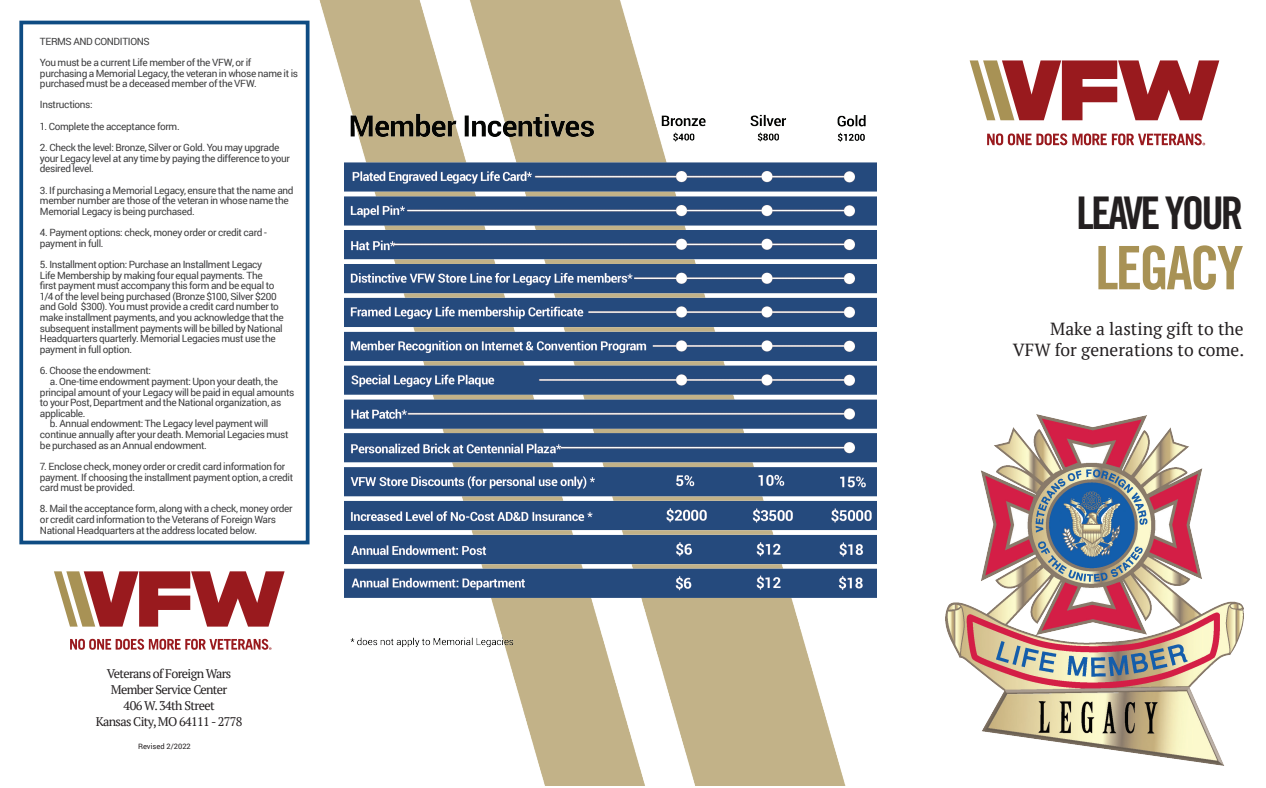
<style>
.page{position:relative;width:1266px;height:788px;background:#fff}
.page>*{position:absolute;margin:0;border:0;box-sizing:border-box;transform-origin:0 0}
.t1{font:60px "Trade Gothic LT Std Bd Cn 20";letter-spacing:-.05em;color:#a89255}
.t2{font:45px "Trade Gothic LT Std Bd Cn 20";letter-spacing:-.065em;color:#231f20}
.t3{font:17.5px/21px "PT Serif";color:#231f20;text-align:right}
.t4{font:12.5px "PT Serif";letter-spacing:-.05em;color:#231f20}
.Paragraph_Style_1{font:10px/10.6px "Roboto";letter-spacing:-.035em;color:#3e3e3f}
.t5{font:7.5px "Roboto";color:#231f20}
</style>
<div class="page">
<img style="left:320px;top:0;width:557px;height:785px">
<img style="left:345px;top:110px;width:531px;height:536px">
<img style="left:945px;top:414px;width:298px;height:351px">
<div style="left:19px;top:21px;width:290px;height:523px;border:4px solid #0e4c83"></div>
<svg style="left:54px;top:571px;width:231px;height:55px"></svg>
<svg style="left:70px;top:638px;width:201px;height:11px"></svg>
<svg style="left:969px;top:60px;width:250px;height:60px"></svg>
<svg style="left:987px;top:133px;width:119px;height:12px"></svg>
<svg style="left:1112px;top:133px;width:93px;height:12px"></svg>
<p class="Paragraph_Style_1" style="left:40px;top:35px;width:111px">TERMS AND CONDITIONS</p>
<p class="Paragraph_Style_1" style="left:40px;top:57px;width:260px">You must be a current Life member of the VFW, or if purchasing a Memorial Legacy, the veteran in whose name it is purchased must be a deceased member of the VFW.</p>
<p class="Paragraph_Style_1" style="left:40px;top:99px;width:54px">Instructions:</p>
<p class="Paragraph_Style_1" style="left:40px;top:120px;width:141px">1. Complete the acceptance form.</p>
<p class="Paragraph_Style_1" style="left:40px;top:142px;width:251px">2. Check the level: Bronze, Silver or Gold. You may upgrade your Legacy level at any time by paying the difference to your desired level.</p>
<p class="Paragraph_Style_1" style="left:40px;top:184px;width:255px">3. If purchasing a Memorial Legacy, ensure that the name and member number are those of the veteran in whose name the<br>Memorial Legacy is being purchased.</p>
<p class="Paragraph_Style_1" style="left:40px;top:227px;width:228px">4. Payment options: check, money order or credit card - payment in full.</p>
<p class="Paragraph_Style_1" style="left:40px;top:259px;width:245px">5. Installment option: Purchase an Installment Legacy<br>Life Membership by making four equal payments. The<br>first payment must accompany this form and be equal to 1/4 of the level being purchased (Bronze $100, Silver $200 and Gold $300). You must provide a credit card number to make installment payments, and you acknowledge that the subsequent installment payments will be billed by National Headquarters quarterly. Memorial Legacies must use the payment in full option.</p>
<p class="Paragraph_Style_1" style="left:40px;top:365px;width:112px">6. Choose the endowment:</p>
<p class="Paragraph_Style_1" style="left:40px;top:375px;width:256px;text-indent:10px">a. One-time endowment payment: Upon your death, the principal amount of your Legacy will be paid in equal amounts to your Post, Department and the National organization, as applicable.</p>
<p class="Paragraph_Style_1" style="left:40px;top:418px;width:250px;text-indent:10px">b. Annual endowment: The Legacy level payment will continue annually after your death. Memorial Legacies must be purchased as an Annual endowment.</p>
<p class="Paragraph_Style_1" style="left:40px;top:460px;width:255px">7. Enclose check, money order or credit card information for payment. If choosing the installment payment option, a credit card must be provided.</p>
<p class="Paragraph_Style_1" style="left:40px;top:503px;width:254px">8. Mail the acceptance form, along with a check, money order or credit card information to the Veterans of Foreign Wars<br>National Headquarters at the address located below.</p>
<p class="t4" style="left:107px;top:665px;width:126px">Veterans of Foreign Wars</p>
<p class="t4" style="left:111px;top:681px;width:118px">Member Service Center</p>
<p class="t4" style="left:124px;top:697px;width:92px">406 W. 34th Street</p>
<p class="t4" style="left:96px;top:713px;width:148px">Kansas City, MO 64111 - 2778</p>
<p class="t5" style="left:138px;top:740px;width:54px">Revised 2/2022</p>
<p class="t2" style="left:1076px;top:186px;width:168px">LEAVE YOUR</p>
<p class="t1" style="left:1095px;top:231px;width:150px">LEGACY</p>
<p class="t3" style="left:1013px;top:318px;width:233px">Make a lasting gift to the<br>VFW for generations to come.</p>
</div>
